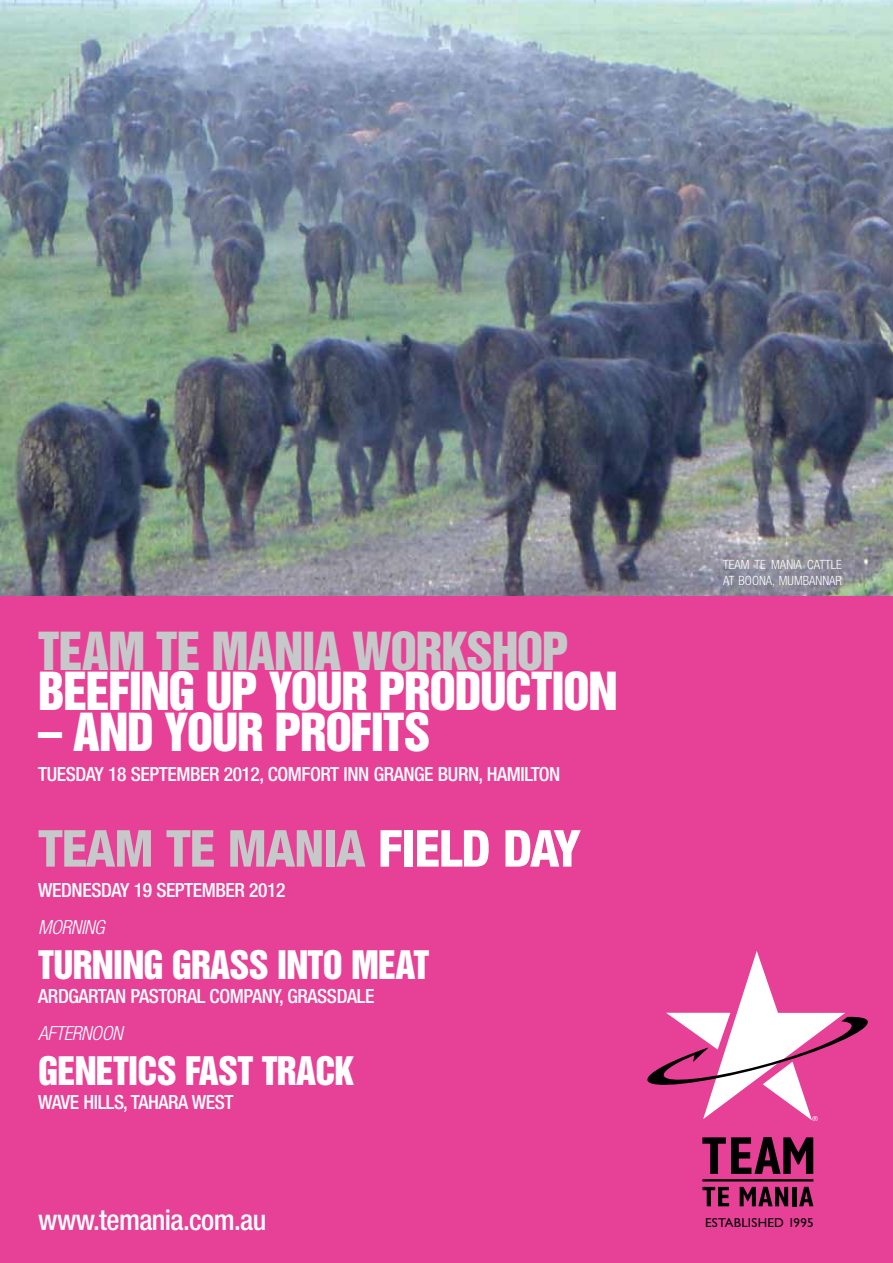
<style>
.page{position:relative;width:893px;height:1263px;background:#e64097}
.page>*{position:absolute;margin:0;border:0;box-sizing:border-box;transform-origin:0 0}
.t1{font:800 condensed 51px "Helvetica Neue";letter-spacing:-.02em;color:#c7c8ca}
.t2{font:48px "Helvetica Inserat";letter-spacing:-.03em;color:#fff}
.t3{font:48px "Helvetica Inserat";letter-spacing:-.025em;color:#c7c8ca}
.t4{font:36px "Helvetica Inserat";letter-spacing:-.02em;color:#fff}
.t5{font:500 condensed 28.35px "Helvetica Neue";letter-spacing:-.02em;color:#fff}
.t6{font:500 condensed 19.5px "Helvetica Neue";letter-spacing:-.02em;color:#fff}
.t7{font:italic 300 condensed 19.5px "Helvetica Neue";letter-spacing:-.02em;color:#fff}
.t8{font:13.05px "Gill Sans";letter-spacing:.02em;color:#000}
.t9{font:300 condensed 12.75px/15.3px "Helvetica Neue";color:#fff}
.t10{font:7.2px "Gill Sans";color:#fff}
.s1{color:#fff}
</style>
<div class="page">
<svg style="left:647px;top:951px;width:221px;height:169px"></svg>
<svg style="left:702px;top:1137px;width:111px;height:37px"></svg>
<svg style="left:702px;top:1187px;width:27px;height:19px"></svg>
<svg style="left:740px;top:1187px;width:48px;height:19px"></svg>
<div style="left:792px;top:1187px;width:5px;height:19px;background:#000"></div>
<svg style="left:799px;top:1187px;width:14px;height:19px"></svg>
<hr style="left:702px;top:1179px;width:111px;height:2px;background:#000">
<img style="left:0;top:0;width:893px;height:595px">
<h2 class="t3" style="left:38px;top:622px;width:532px">TEAM TE MANIA WORKSHOP</h2>
<h2 class="t2" style="left:38px;top:662px;width:581px">BEEFING UP YOUR PRODUCTION</h2>
<h2 class="t2" style="left:38px;top:703px;width:152px">– AND YOUR</h2>
<h2 class="t2" style="left:275px;top:703px;width:157px">PROFITS</h2>
<p class="t6" style="left:38px;top:763px;width:524px">TUESDAY 18 SEPTEMBER 2012, COMFORT INN GRANGE BURN, HAMILTON</p>
<h1 class="t1" style="left:38px;top:817px;width:544px">TEAM TE MANIA <span class="s1">FIELD DAY</span></h1>
<p class="t6" style="left:38px;top:879px;width:249px">WEDNESDAY 19 SEPTEMBER 2012</p>
<p class="t7" style="left:38px;top:916px;width:68px">MORNING</p>
<h3 class="t4" style="left:38px;top:944px;width:35px">TURNING</h3>
<h3 class="t4" style="left:172px;top:944px;width:20px">GRASS</h3>
<h3 class="t4" style="left:277px;top:944px;width:154px">INTOMEAT</h3>
<p class="t6" style="left:38px;top:985px;width:271px">ARD GARTAN PASTORAL COMPANY, GRASSDA</p>
<p class="t6" style="left:357px;top:985px;width:17px">LE</p>
<p class="t7" style="left:38px;top:1022px;width:86px">AFTERNOON</p>
<h3 class="t4" style="left:38px;top:1050px;width:20px">GENE</h3>
<h3 class="t4" style="left:113px;top:1050px;width:184px">TICS FAST TRACK</h3>
<p class="t6" style="left:38px;top:1091px;width:197px">WAVE HILLS, TAHARA WEST</p>
<p class="t9" style="left:723px;top:557px;width:120px">TEAM TE MANIA CATTLE<br>AT BOONA, MUMBANNAR</p>
<p class="t10" style="left:813px;top:1114px;width:7px">®</p>
<h3 class="t5" style="left:38px;top:1202px;width:230px">WWW.TEMANIA.COM.AU</h3>
<p class="t8" style="left:705px;top:1214px;width:110px">ESTABLISHED 1995</p>
</div>
